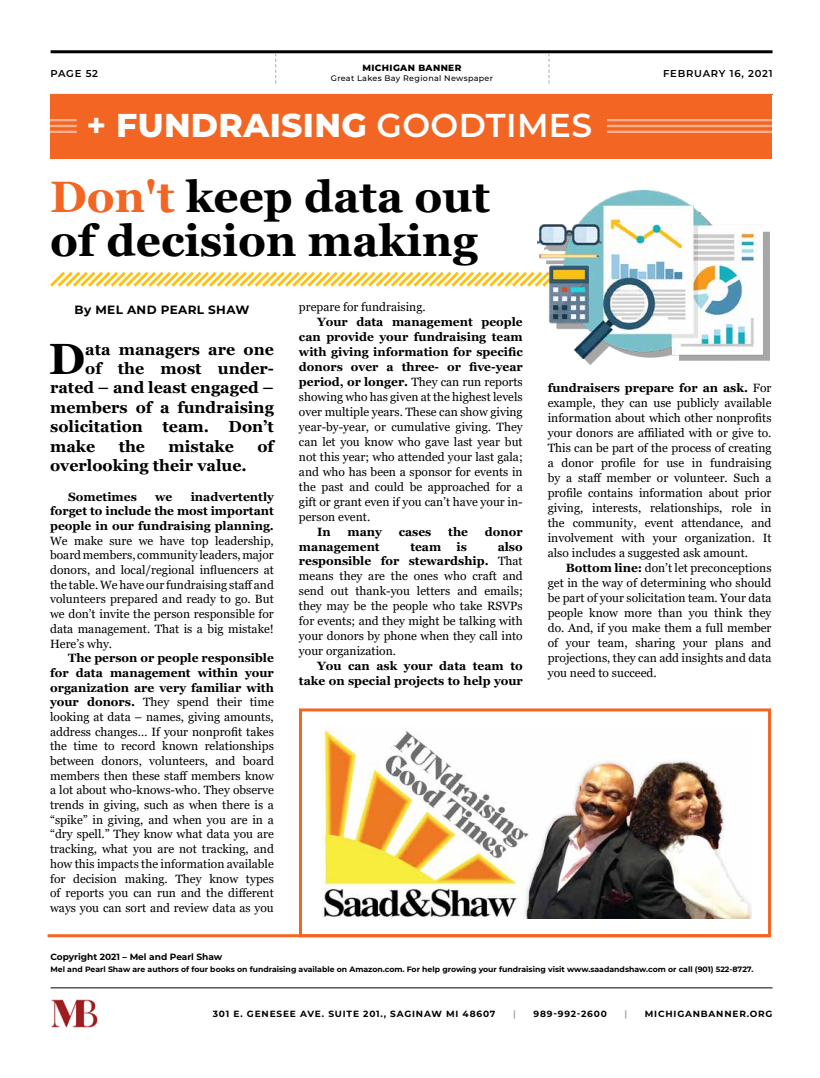
<style>
.page{position:relative;width:820px;height:1078px;background:#fff}
.page>*{position:absolute;margin:0;border:0;box-sizing:border-box;transform-origin:0 0}
.t1{font:700 44px/44px "Georgia";color:#000}
.t2{font:700 43.7px "Georgia";color:#000}
.t3{font:800 33px "Montserrat";letter-spacing:.01em;color:#fff}
.t4{font:700 16px "Georgia";color:#000}
.t5{font:12px/15px "Georgia";color:#000;text-align:justify}
.t6{font:700 12px/14.7px "Georgia";color:#000;text-align:justify}
.t7{font:700 12px "Montserrat";letter-spacing:.03em;color:#000}
.t8{font:600 10px "Montserrat";letter-spacing:.075em;color:#000101}
.t9{font:700 9px "Montserrat";letter-spacing:.09em;color:#000}
.t10{font:700 9px "Montserrat";color:#000101}
.t11{font:800 9px "Montserrat";letter-spacing:.04em;color:#000101}
.t12{font:700 9px "Montserrat";color:#aaaaab}
.t13{font:500 8px "Montserrat";letter-spacing:.04em;color:#000101}
.t14{font:700 7.7px "Montserrat";color:#000101}
.s1{font-weight:700}
.s2{font-weight:600}
.s3{color:#f36523}
</style>
<div class="page">
<hr style="left:51px;top:50px;width:721px;height:3px;background:#000">
<hr style="left:51px;top:94px;width:721px;height:1px;background:#000">
<svg style="left:548px;top:53px;width:1px;height:31px"></svg>
<svg style="left:275px;top:53px;width:1px;height:31px"></svg>
<hr style="left:51px;top:987px;width:721px;height:1px;background:#000">
<img style="left:51px;top:999px;width:47px;height:29px">
<svg style="left:50px;top:271px;width:487px;height:16px"></svg>
<img style="left:321px;top:727px;width:430px;height:191px">
<div style="left:299px;top:708px;width:471px;height:229px;border:3px solid #f36523"></div>
<hr style="left:48px;top:934px;width:722px;height:3px;background:#f36523">
<div style="left:50px;top:94px;width:721px;height:64px;background:#f36523"></div>
<hr style="left:606px;top:119px;width:167px;height:2px;background:#fff">
<hr style="left:606px;top:125px;width:167px;height:2px;background:#fff">
<hr style="left:606px;top:131px;width:167px;height:2px;background:#fff">
<hr style="left:50px;top:119px;width:27px;height:2px;background:#fff">
<hr style="left:50px;top:125px;width:27px;height:2px;background:#fff">
<hr style="left:50px;top:131px;width:27px;height:2px;background:#fff">
<div style="left:544px;top:197px;width:225px;height:168px;background:#000;opacity:.35"></div>
<img style="left:537px;top:190px;width:225px;height:168px">
<p class="t8" style="left:51px;top:66px;width:49px">PAGE 52</p>
<p class="t11" style="left:362px;top:62px;width:100px">MICHIGAN BANNER</p>
<p class="t13" style="left:331px;top:73px;width:164px">Great Lakes Bay Regional Newspaper</p>
<h3 class="t3" style="left:87px;top:101px;width:507px"><span class="s1">+</span> FUNDRAISING <span class="s2">GOODTIMES</span></h3>
<h1 class="t1" style="left:50px;top:174px;width:441px"><span class="s3">Don't</span> keep data out of decision making</h1>
<p class="t8" style="left:663px;top:66px;width:111px">FEBRUARY 16, 2021</p>
<p class="t7" style="left:74px;top:301px;width:176px">By MEL AND PEARL SHAW</p>
<h2 class="t2" style="left:49px;top:330px;width:38px">D</h2>
<h3 class="t4" style="left:85px;top:338px;width:190px">ata managers are one</h3>
<h3 class="t4" style="left:85px;top:358px;width:190px">of the most under-</h3>
<h3 class="t4" style="left:50px;top:377px;width:225px">rated – and least engaged –</h3>
<h3 class="t4" style="left:50px;top:397px;width:225px">members of a fundraising</h3>
<h3 class="t4" style="left:50px;top:416px;width:225px">solicitation team. Don’t</h3>
<h3 class="t4" style="left:50px;top:436px;width:47px">make</h3>
<h3 class="t4" style="left:119px;top:436px;width:28px">the</h3>
<h3 class="t4" style="left:168px;top:436px;width:67px">mistake</h3>
<h3 class="t4" style="left:257px;top:436px;width:18px">of</h3>
<h3 class="t4" style="left:50px;top:455px;width:198px">overlooking their value.</h3>
<p class="t6" style="left:68px;top:489px;width:70px">Sometimes</p>
<p class="t6" style="left:155px;top:489px;width:19px">we</p>
<p class="t6" style="left:50px;top:489px;width:225px;text-indent:140px">inadvertently forget to include the most important people in our fundraising planning.</p>
<p class="t5" style="left:50px;top:533px;width:225px;line-height:14.7px">We make sure we have top leadership, board members, community leaders, major donors, and local/regional influencers at the table. We have our fundraising staff and volunteers prepared and ready to go. But we don’t invite the person responsible for data management. That is a big mistake!<br>Here’s why.</p>
<p class="t5" style="left:50px;top:650px;width:225px;line-height:14.7px;text-indent:18px"><span class="s1">The person or people responsible for data management within your organization are very familiar with your donors.</span> They spend their time looking at data – names, giving amounts, address changes… If your nonprofit takes the time to record known relationships between donors, volunteers, and board members then these staff members know a lot about who-knows-who. They observe trends in giving, such as when there is a “spike” in giving, and when you are in a “dry spell.” They know what data you are tracking, what you are not tracking, and how this impacts the information available for decision making. They know types of reports you can run and the different ways you can sort and review data as you</p>
<p class="t5" style="left:299px;top:299px;width:128px">prepare for fundraising.</p>
<p class="t5" style="left:299px;top:314px;width:225px;text-indent:18px"><span class="s1">Your data management people can provide your fundraising team with giving information for specific donors over a three- or five-year period, or longer.</span> They can run reports showing who has given at the highest levels over multiple years. These can show giving year-by-year, or cumulative giving. They can let you know who gave last year but not this year; who attended your last gala; and who has been a sponsor for events in the past and could be approached for a gift or grant even if you can’t have your in&shy;person event.</p>
<p class="t6" style="left:317px;top:524px;width:15px">In</p>
<p class="t6" style="left:347px;top:524px;width:36px">many</p>
<p class="t6" style="left:398px;top:524px;width:34px">cases</p>
<p class="t6" style="left:448px;top:524px;width:21px">the</p>
<p class="t6" style="left:485px;top:524px;width:39px">donor</p>
<p class="t6" style="left:299px;top:539px;width:82px">management</p>
<p class="t6" style="left:410px;top:539px;width:32px">team</p>
<p class="t6" style="left:456px;top:539px;width:12px">is</p>
<p class="t5" style="left:299px;top:539px;width:225px;text-indent:199px"><span class="s1">also responsible for stewardship.</span> That means they are the ones who craft and send out thank-you letters and emails; they may be the people who take RSVPs for events; and they might be talking with your donors by phone when they call into your organization.</p>
<p class="t6" style="left:299px;top:658px;width:225px;line-height:15px;text-align:right">You can ask your data team to take on special projects to help your</p>
<p class="t5" style="left:547px;top:380px;width:225px"><span class="s1">fundraisers prepare for an ask.</span> For example, they can use publicly available information about which other nonprofits your donors are affiliated with or give to.<br>This can be part of the process of creating a donor profile for use in fundraising by a staff member or volunteer. Such a profile contains information about prior giving, interests, relationships, role in the community, event attendance, and involvement with your organization. It also includes a suggested ask amount.</p>
<p class="t5" style="left:547px;top:560px;width:225px;text-indent:18px"><span class="s1">Bottom line:</span> don’t let preconceptions get in the way of determining who should be part of your solicitation team. Your data people know more than you think they do. And, if you make them a full member of your team, sharing your plans and projections, they can add insights and data you need to succeed.</p>
<p class="t10" style="left:50px;top:949px;width:173px">Copyright 2021 – Mel and Pearl Shaw</p>
<p class="t14" style="left:50px;top:963px;width:704px">Mel and Pearl Shaw are authors of four books on fundraising available on Amazon.com. For help growing your fundraising visit www.saadandshaw.com or call (901) 522-8727.</p>
<p class="t9" style="left:213px;top:1006px;width:284px">301 E. GENESEE AVE. SUITE 201., SAGINAW MI 48607</p>
<p class="t12" style="left:513px;top:1006px;width:4px">|</p>
<p class="t9" style="left:533px;top:1006px;width:75px">989-992-2600</p>
<p class="t12" style="left:624px;top:1006px;width:4px">|</p>
<p class="t9" style="left:644px;top:1006px;width:129px">MICHIGANBANNER.ORG</p>
</div>
